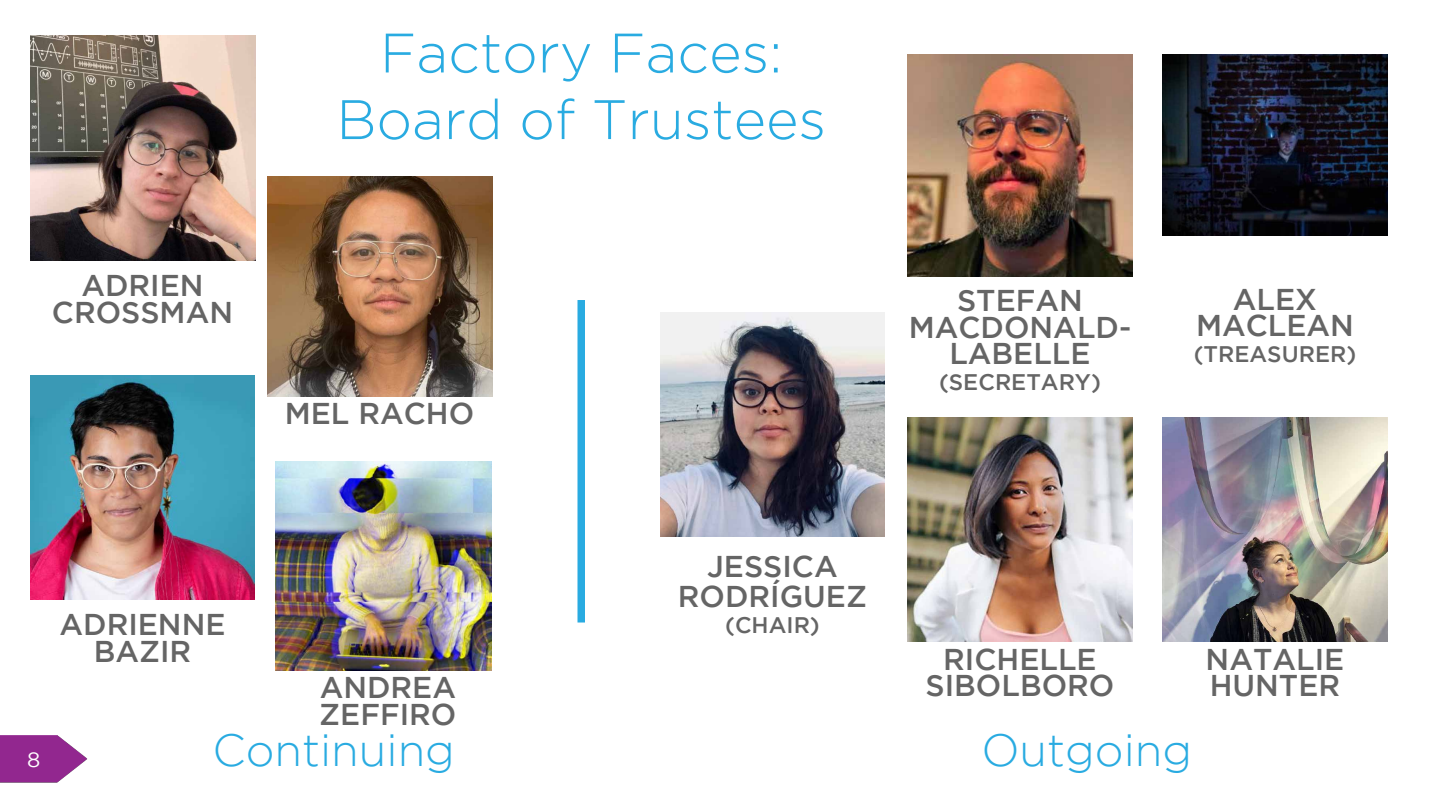
<style>
.page{position:relative;width:1440px;height:810px;background:#fff}
.page>*{position:absolute;margin:0;border:0;box-sizing:border-box;transform-origin:0 0}
.t1{font:300 55.5px/66.6px "Gotham";color:#29abe1;text-align:center}
.t2{font:300 45px "Gotham";color:#29abe1}
.t3{font:500 30px/26.2px "Gotham";color:#656565;text-align:center}
.t4{font:500 22.5px "Gotham";color:#656565}
.t5{font:21px "Gotham";color:#fff}
</style>
<div class="page">
<img style="left:0;top:735px;width:88px;height:48px">
<img style="left:660px;top:312px;width:225px;height:225px">
<img style="left:908px;top:417px;width:224px;height:225px">
<img style="left:30px;top:375px;width:225px;height:225px">
<img style="left:1162px;top:417px;width:226px;height:225px">
<img style="left:275px;top:461px;width:217px;height:209px">
<img style="left:908px;top:54px;width:224px;height:223px">
<div style="left:578px;top:300px;width:7px;height:323px;background:#29abe1"></div>
<img style="left:1162px;top:54px;width:226px;height:181px">
<img style="left:30px;top:36px;width:225px;height:225px">
<img style="left:267px;top:177px;width:225px;height:220px">
<h1 class="t1" style="left:336px;top:19px;width:491px">Factory Faces:<br>Board of Trustees</h1>
<p class="t3" style="left:52px;top:272px;width:183px">ADRIEN<br>CROSSMAN</p>
<p class="t3" style="left:285px;top:399px;width:191px">MEL RACHO</p>
<p class="t3" style="left:909px;top:287px;width:224px">STEFAN<br>MACDONALD-<br>LABELLE</p>
<p class="t4" style="left:939px;top:369px;width:163px">(SECRETARY)</p>
<p class="t3" style="left:1196px;top:285px;width:159px">ALEX<br>MACLEAN</p>
<p class="t4" style="left:1194px;top:342px;width:164px">(TREASURER)</p>
<p class="t5" style="left:27px;top:748px;width:15px">8</p>
<p class="t3" style="left:60px;top:611px;width:167px">ADRIENNE<br>BAZIR</p>
<p class="t3" style="left:678px;top:551px;width:191px;line-height:30px">JESSICA<br>RODRÍGUEZ</p>
<p class="t4" style="left:725px;top:612px;width:96px">(CHAIR)</p>
<p class="t3" style="left:926px;top:645px;width:190px">RICHELLE<br>SIBOLBORO</p>
<p class="t3" style="left:1206px;top:645px;width:140px">NATALIE</p>
<p class="t3" style="left:320px;top:674px;width:138px">ANDREA</p>
<p class="t3" style="left:1210px;top:672px;width:132px">HUNTER</p>
<p class="t3" style="left:319px;top:700px;width:139px">ZEFFIRO</p>
<h2 class="t2" style="left:213px;top:726px;width:244px">Continuing</h2>
<h2 class="t2" style="left:981px;top:726px;width:212px">Outgoing</h2>
</div>
